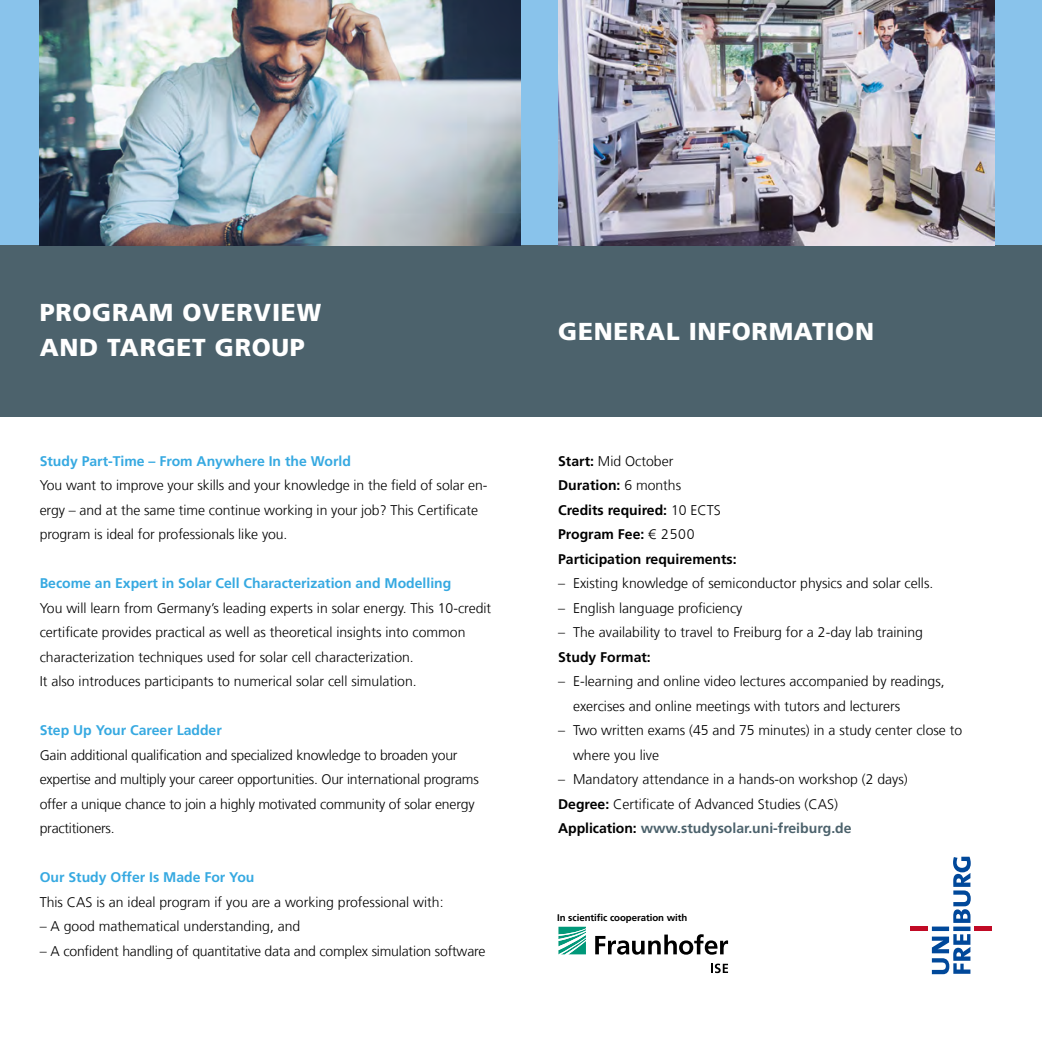
<style>
.page{position:relative;width:1042px;height:1042px;background:#fff}
.page>*{position:absolute;margin:0;border:0;box-sizing:border-box;transform-origin:0 0}
.t1{font:900 24.5px/35px "Frutiger LT Com";letter-spacing:.03em;color:#fff}
.t2{font:300 14px/24.5px "Frutiger LT Com";color:#000}
.t3{font:700 14px "Frutiger LT Com";color:#36a9e1}
.t4{font:700 14px/24.5px "Frutiger LT Com";color:#000}
.t5{font:700 9.62px "Frutiger LT Com";letter-spacing:-.005em;color:#000}
.s1{font-weight:300}
.s2{font-weight:700}
.s3{font-weight:700;color:#4c626c}
</style>
<div class="page">
<div style="left:0;top:0;width:1042px;height:245px;background:#89c3eb"></div>
<div style="left:0;top:245px;width:1042px;height:172px;background:#4c626c"></div>
<img style="left:558px;top:0;width:437px;height:245px">
<svg style="left:932px;top:857px;width:38px;height:117px"></svg>
<div style="left:974px;top:926px;width:18px;height:5px;background:#c10a25"></div>
<div style="left:910px;top:926px;width:17px;height:5px;background:#c10a25"></div>
<svg style="left:558px;top:927px;width:28px;height:27px"></svg>
<svg style="left:595px;top:934px;width:133px;height:20px"></svg>
<svg style="left:711px;top:963px;width:17px;height:10px"></svg>
<img style="left:40px;top:0;width:481px;height:245px">
<h1 class="t1" style="left:40px;top:295px;width:283px">PROGRAM OVERVIEW<br>AND TARGET GROUP</h1>
<p class="t3" style="left:40px;top:453px;width:313px">Study Part-Time – From Anywhere In the World</p>
<p class="t2" style="left:40px;top:473px;width:449px">You want to improve your skills and your knowledge in the field of solar en&shy;ergy – and at the same time continue working in your job? This Certificate program is ideal for professionals like you.</p>
<p class="t3" style="left:40px;top:575px;width:413px">Become an Expert in Solar Cell Characterization and Modelling</p>
<p class="t2" style="left:40px;top:596px;width:453px">You will learn from Germany’s leading experts in solar energy. This 10-credit certificate provides practical as well as theoretical insights into common characterization techniques used for solar cell characterization.<br>It also introduces participants to numerical solar cell simulation.</p>
<p class="t3" style="left:40px;top:722px;width:184px">Step Up Your Career Ladder</p>
<p class="t2" style="left:40px;top:743px;width:441px">Gain additional qualification and specialized knowledge to broaden your expertise and multiply your career opportunities. Our international programs offer a unique chance to join a highly motivated community of solar energy practitioners.</p>
<p class="t3" style="left:40px;top:869px;width:216px">Our Study Offer Is Made For You</p>
<p class="t2" style="left:40px;top:890px;width:405px">This CAS is an ideal program if you are a working professional with:</p>
<p class="t2" style="left:40px;top:914px;width:262px">– A good mathematical understanding, and</p>
<p class="t2" style="left:40px;top:939px;width:447px">– A confident handling of quantitative data and complex simulation software</p>
<h1 class="t1" style="left:558px;top:314px;width:317px">GENERAL INFORMATION</h1>
<p class="t4" style="left:558px;top:449px;width:180px">Start: <span class="s1">Mid October<br></span>Duration: <span class="s1">6 months<br></span>Credits required: <span class="s1">10 ECTS<br></span>Program Fee: <span class="s1">€ 2500<br></span>Participation requirements:</p>
<p class="t2" style="left:558px;top:571px;width:377px">– Existing knowledge of semiconductor physics and solar cells.</p>
<p class="t2" style="left:558px;top:596px;width:186px">– English language proficiency</p>
<p class="t2" style="left:558px;top:620px;width:366px">– The availability to travel to Freiburg for a 2-day lab training</p>
<p class="t4" style="left:558px;top:645px;width:94px">Study Format:</p>
<p class="t2" style="left:573px;top:669px;width:373px;text-indent:-15px">– E-learning and online video lectures accompanied by readings, exercises and online meetings with tutors and lecturers</p>
<p class="t2" style="left:573px;top:718px;width:391px;text-indent:-15px">– Two written exams (45 and 75 minutes) in a study center close to where you live</p>
<p class="t2" style="left:558px;top:767px;width:351px">– Mandatory attendance in a hands-on workshop (2 days)<br><span class="s2">Degree:</span> Certificate of Advanced Studies (CAS)<br><span class="s2">Application:</span> <span class="s3">www.studysolar.uni-freiburg.de</span></p>
<p class="t5" style="left:557px;top:911px;width:132px">In scientific cooperation with</p>
</div>
